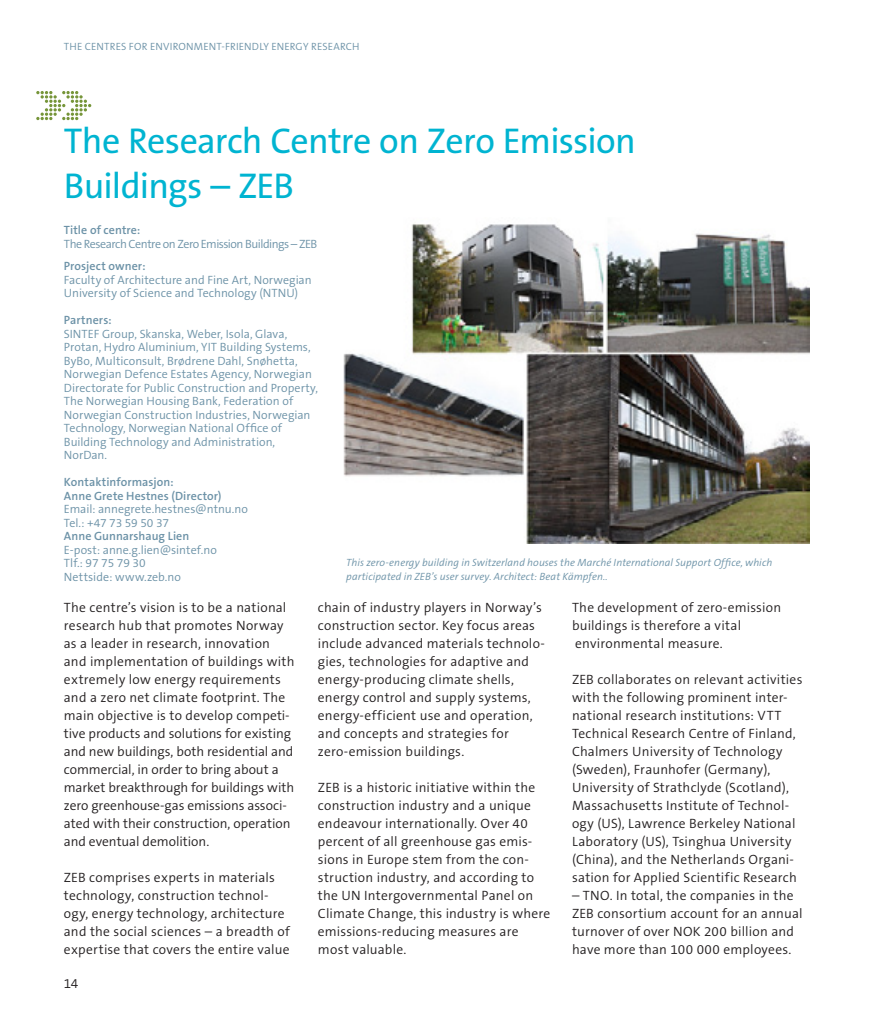
<style>
.page{position:relative;width:893px;height:1021px;background:#fff}
.page>*{position:absolute;margin:0;border:0;box-sizing:border-box;transform-origin:0 0}
.t1{font:36px/45px "The Sans B5 Plain";letter-spacing:-.02em;color:#00b4d1}
.t2{font:300 13.5px/18px "The Sans B4";letter-spacing:.015em;color:#231f20}
.t3{font:300 12px/13.5px "The Sans B4";color:#6c92a7}
.t4{font:600 12px/13.5px "The Sans B6";letter-spacing:.01em;color:#6c92a7}
.t5{font:300 12px "The Sans B4";letter-spacing:-.04em;color:#6c92a7}
.t6{font:italic 300 10.5px/14.2px "The Sans B4";letter-spacing:.005em;color:#6c92a7}
.t7{font:300 10.5px "The Sans B4";letter-spacing:.015em;color:#6c92a7}
</style>
<div class="page">
<img style="left:343px;top:224px;width:467px;height:319px">
<svg style="left:36px;top:91px;width:55px;height:29px"></svg>
<p class="t7" style="left:64px;top:41px;width:297px">THE CENTRES FOR ENVIRONMENT-FRIENDLY ENERGY RESEARCH</p>
<h1 class="t1" style="left:64px;top:119px;width:573px">The Research Centre on Zero Emission<br>Buildings – ZEB</h1>
<p class="t4" style="left:64px;top:224px;width:78px">Title of centre:</p>
<p class="t5" style="left:64px;top:237px;width:255px">The Research Centre on Zero Emission Buildings – ZEB</p>
<p class="t4" style="left:64px;top:260px;width:83px">Prosject owner:</p>
<p class="t3" style="left:64px;top:273px;width:249px">Faculty of Architecture and Fine Art, Norwegian<br>University of Science and Technology (NTNU)</p>
<p class="t4" style="left:64px;top:314px;width:49px">Partners:</p>
<p class="t3" style="left:64px;top:327px;width:256px">SINTEF Group, Skanska, Weber, Isola, Glava, Protan, Hydro Aluminium, YIT Building Systems, ByBo, Multiconsult, Brødrene Dahl, Snøhetta, Norwegian Defence Estates Agency, Norwegian Directorate for Public Construction and Property, The Norwegian Housing Bank, Federation of Norwegian Construction Industries, Norwegian Technology, Norwegian National Office of Building Technology and Administration, NorDan.</p>
<p class="t4" style="left:64px;top:476px;width:159px">Kontaktinformasjon:<br>Anne Grete Hestnes (Director)</p>
<p class="t3" style="left:64px;top:503px;width:186px">Email: annegrete.hestnes@ntnu.no<br>Tel.: +47 73 59 50 37</p>
<p class="t4" style="left:64px;top:530px;width:127px">Anne Gunnarshaug Lien</p>
<p class="t3" style="left:64px;top:543px;width:154px">E-post: anne.g.lien@sintef.no<br>Tlf.: 97 75 79 30<br>Nettside: www.zeb.no</p>
<p class="t6" style="left:346px;top:555px;width:428px">This zero-energy building in Switzerland houses the Marché International Support Office, which participated in ZEB’s user survey. Architect: Beat Kämpfen..</p>
<p class="t2" style="left:64px;top:599px;width:232px">The centre’s vision is to be a national research hub that promotes Norway as a leader in research, innovation and implementation of buildings with extremely low energy requirements and a zero net climate footprint. The main objective is to develop competi&shy;tive products and solutions for existing and new buildings, both residential and commercial, in order to bring about a market breakthrough for buildings with zero greenhouse-gas emissions associ&shy;ated with their construction, operation and eventual demolition.</p>
<p class="t2" style="left:64px;top:869px;width:228px">ZEB comprises experts in materials technology, construction technol&shy;ogy, energy technology, architecture and the social sciences – a breadth of expertise that covers the entire value</p>
<p class="t2" style="left:64px;top:975px;width:16px">14</p>
<p class="t2" style="left:318px;top:599px;width:229px">chain of industry players in Norway’s construction sector. Key focus areas include advanced materials technolo&shy;gies, technologies for adaptive and energy-producing climate shells, energy control and supply systems, energy-efficient use and operation, and concepts and strategies for zero-emission buildings.</p>
<p class="t2" style="left:318px;top:779px;width:234px">ZEB is a historic initiative within the construction industry and a unique endeavour internationally. Over 40 percent of all greenhouse gas emis&shy;sions in Europe stem from the con&shy;struction industry, and according to the UN Intergovernmental Panel on Climate Change, this industry is where emissions-reducing measures are most valuable.</p>
<p class="t2" style="left:572px;top:599px;width:211px">The development of zero-emission buildings is therefore a vital environmental measure.</p>
<p class="t2" style="left:572px;top:671px;width:232px">ZEB collaborates on relevant activities with the following prominent inter&shy;national research institutions: VTT Technical Research Centre of Finland, Chalmers University of Technology (Sweden), Fraunhofer (Germany), University of Strathclyde (Scotland), Massachusetts Institute of Technol&shy;ogy (US), Lawrence Berkeley National Laboratory (US), Tsinghua University (China), and the Netherlands Organi&shy;sation for Applied Scientific Research</p>
<p class="t2" style="left:572px;top:887px;width:232px">– TNO. In total, the companies in the ZEB consortium account for an annual turnover of over NOK 200 billion and have more than 100 000 employees.</p>
</div>
